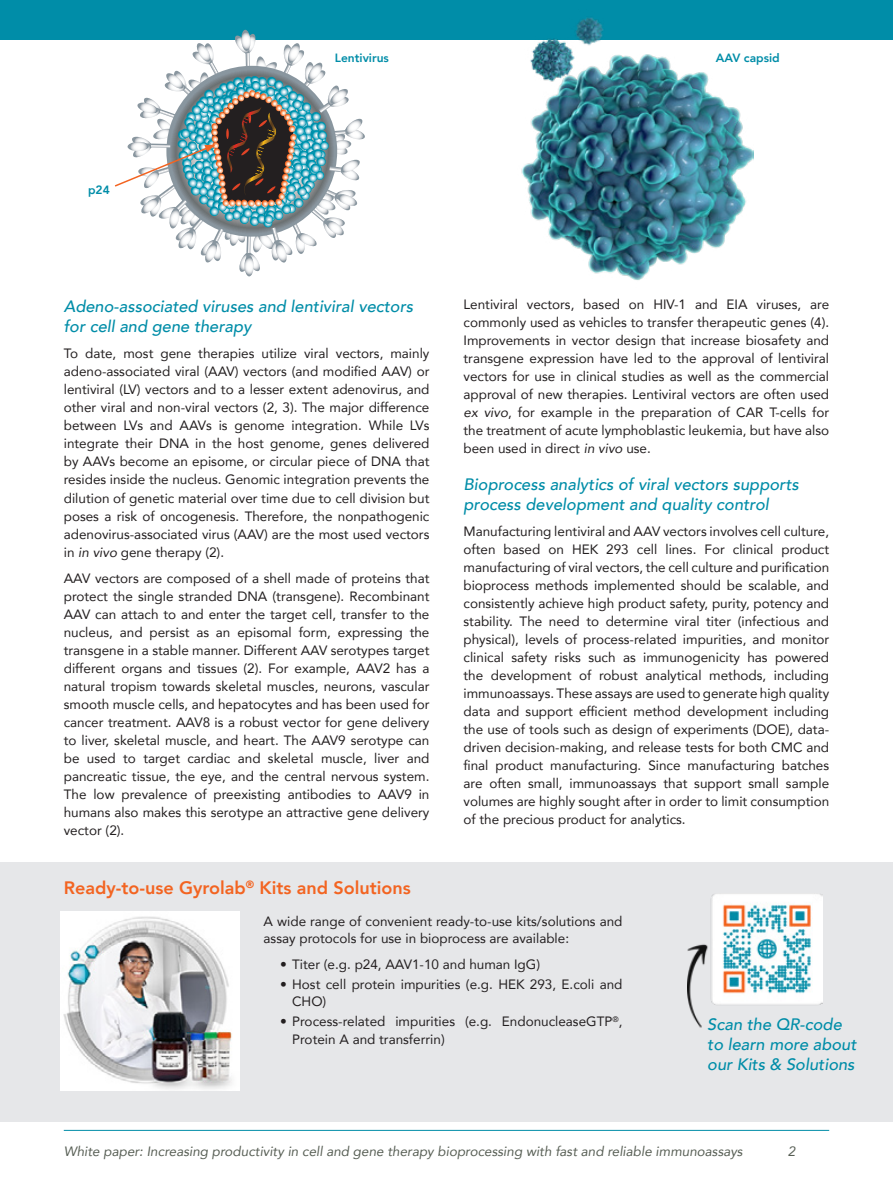
<style>
.page{position:relative;width:893px;height:1191px;background:#fff}
.page>*{position:absolute;margin:0;border:0;box-sizing:border-box;transform-origin:0 0}
.Subhead_2{font:800 18px "Avenir";color:#f36421}
.Subhead_2-2{font:italic 500 16.5px/19.8px "Avenir";color:#008da8}
.Body_copy{font:13.5px/18px "Avenir";color:#231f20;text-align:justify}
.t1{font:italic 13.5px "Avenir";color:#575e54}
.body_text{font:13.5px/17.2px "Avenir";color:#231f20}
.t2{font:800 12px "Avenir";color:#008da8}
.s1{font-style:italic}
</style>
<div class="page">
<div style="left:0;top:0;width:893px;height:39px;background:#008da8"></div>
<hr style="left:64px;top:1130px;width:765px;height:1px;background:#008da8">
<div style="left:0;top:862px;width:893px;height:259px;background:#e6e7e9"></div>
<img style="left:60px;top:911px;width:179px;height:179px">
<img style="left:687px;top:894px;width:136px;height:134px">
<img style="left:506px;top:17px;width:247px;height:264px">
<svg style="left:113px;top:30px;width:253px;height:246px"></svg>
<p class="t2" style="left:88px;top:180px;width:23px">p24</p>
<p class="t2" style="left:335px;top:48px;width:56px">Lentivirus</p>
<p class="t2" style="left:716px;top:48px;width:65px">AAV capsid</p>
<p class="Subhead_2-2" style="left:64px;top:297px;width:351px">Adeno-associated viruses and lentiviral vectors for cell and gene therapy</p>
<p class="Body_copy" style="left:64px;top:344px;width:367px">To date, most gene therapies utilize viral vectors, mainly adeno-associated viral (AAV) vectors (and modified AAV) or lentiviral (LV) vectors and to a lesser extent adenovirus, and other viral and non-viral vectors (2, 3). The major difference between LVs and AAVs is genome integration. While LVs integrate their DNA in the host genome, genes delivered by AAVs become an episome, or circular piece of DNA that resides inside the nucleus. Genomic integration prevents the dilution of genetic material over time due to cell division but poses a risk of oncogenesis. Therefore, the nonpathogenic adenovirus-associated virus (AAV) are the most used vectors in <span class="s1">in vivo</span> gene therapy (2).</p>
<p class="Body_copy" style="left:64px;top:569px;width:367px">AAV vectors are composed of a shell made of proteins that protect the single stranded DNA (transgene). Recombinant AAV can attach to and enter the target cell, transfer to the nucleus, and persist as an episomal form, expressing the transgene in a stable manner. Different AAV serotypes target different organs and tissues (2). For example, AAV2 has a natural tropism towards skeletal muscles, neurons, vascular smooth muscle cells, and hepatocytes and has been used for cancer treatment. AAV8 is a robust vector for gene delivery to liver, skeletal muscle, and heart. The AAV9 serotype can be used to target cardiac and skeletal muscle, liver and pancreatic tissue, the eye, and the central nervous system.<br>The low prevalence of preexisting antibodies to AAV9 in humans also makes this serotype an attractive gene delivery vector (2).</p>
<p class="Body_copy" style="left:463px;top:295px;width:367px">Lentiviral vectors, based on HIV-1 and EIA viruses, are commonly used as vehicles to transfer therapeutic genes (4).<br>Improvements in vector design that increase biosafety and transgene expression have led to the approval of lentiviral vectors for use in clinical studies as well as the commercial approval of new therapies. Lentiviral vectors are often used <span class="s1">ex vivo</span>, for example in the preparation of CAR T-cells for the treatment of acute lymphoblastic leukemia, but have also been used in direct <span class="s1">in vivo</span> use.</p>
<p class="Subhead_2-2" style="left:463px;top:474px;width:337px">Bioprocess analytics of viral vectors supports process development and quality control</p>
<p class="Body_copy" style="left:463px;top:522px;width:367px">Manufacturing lentiviral and AAV vectors involves cell culture, often based on HEK 293 cell lines. For clinical product manufacturing of viral vectors, the cell culture and purification bioprocess methods implemented should be scalable, and consistently achieve high product safety, purity, potency and stability. The need to determine viral titer (infectious and physical), levels of process-related impurities, and monitor clinical safety risks such as immunogenicity has powered the development of robust analytical methods, including immunoassays. These assays are used to generate high quality data and support efficient method development including the use of tools such as design of experiments (DOE), data&shy;driven decision-making, and release tests for both CMC and final product manufacturing. Since manufacturing batches are often small, immunoassays that support small sample volumes are highly sought after in order to limit consumption of the precious product for analytics.</p>
<p class="Subhead_2" style="left:64px;top:874px;width:349px">Ready-to-use Gyrolab<sup>®</sup> Kits and Solutions</p>
<p class="body_text" style="left:264px;top:911px;width:360px">A wide range of convenient ready-to-use kits/solutions and assay protocols for use in bioprocess are available:</p>
<p class="Body_copy" style="left:280px;top:954px;width:261px">• Titer (e.g. p24, AAV1-10 and human IgG)</p>
<p class="Body_copy" style="left:292px;top:975px;width:332px;line-height:17.2px;text-indent:-12px">• Host cell protein impurities (e.g. HEK 293, E.coli and<br>CHO)</p>
<p class="Body_copy" style="left:292px;top:1012px;width:332px;line-height:17.2px;text-indent:-12px">• Process-related impurities (e.g. EndonucleaseGTP<sup>®</sup>,<br>Protein A and transferrin)</p>
<p class="Subhead_2-2" style="left:707px;top:1015px;width:151px">Scan the QR-code to learn more about our Kits &amp; Solutions</p>
<p class="t1" style="left:64px;top:1142px;width:680px">White paper: Increasing productivity in cell and gene therapy bioprocessing with fast and reliable immunoassays</p>
<p class="t1" style="left:788px;top:1142px;width:9px">2</p>
</div>
